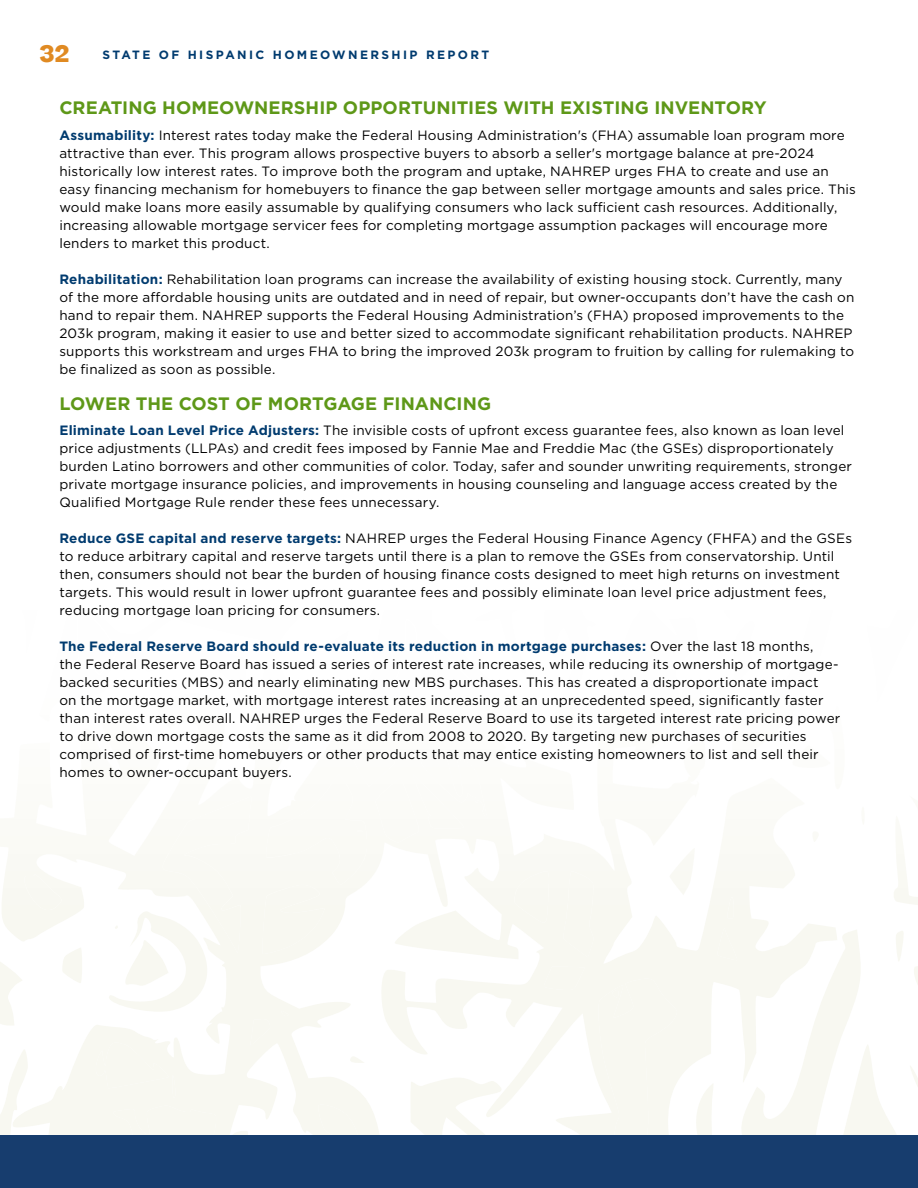
<style>
.page{position:relative;width:918px;height:1188px;background:#fff}
.page>*{position:absolute;margin:0;border:0;box-sizing:border-box;transform-origin:0 0}
.t1{font:700 23.85px "Venice Blvd";color:#e08a22}
.t2{font:700 18px "Gotham";letter-spacing:.005em;color:#5e9818}
.t3{font:13.5px/18px "Gotham";letter-spacing:.01em;color:#000}
.t4{font:700 12px "Gotham";letter-spacing:.2em;color:#003b6f}
.s1{font-weight:700;color:#003b6f}
</style>
<div class="page">
<svg style="left:0;top:854px;width:918px;height:282px"></svg>
<div style="left:0;top:1136px;width:918px;height:52px;background:#173d6e"></div>
<h1 class="t1" style="left:39px;top:39px;width:32px">32</h1>
<p class="t4" style="left:102px;top:47px;width:388px">STATE OF HISPANIC HOMEOWNERSHIP REPORT</p>
<h2 class="t2" style="left:59px;top:96px;width:709px">CREATING HOMEOWNERSHIP OPPORTUNITIES WITH EXISTING INVENTORY</h2>
<p class="t3" style="left:59px;top:126px;width:798px"><span class="s1">Assumability:</span> Interest rates today make the Federal Housing Administration's (FHA) assumable loan program more attractive than ever. This program allows prospective buyers to absorb a seller's mortgage balance at pre-2024 historically low interest rates. To improve both the program and uptake, NAHREP urges FHA to create and use an easy financing mechanism for homebuyers to finance the gap between seller mortgage amounts and sales price. This would make loans more easily assumable by qualifying consumers who lack sufficient cash resources. Additionally, increasing allowable mortgage servicer fees for completing mortgage assumption packages will encourage more lenders to market this product.</p>
<p class="t3" style="left:59px;top:270px;width:797px"><span class="s1">Rehabilitation:</span> Rehabilitation loan programs can increase the availability of existing housing stock. Currently, many of the more affordable housing units are outdated and in need of repair, but owner-occupants don’t have the cash on hand to repair them. NAHREP supports the Federal Housing Administration’s (FHA) proposed improvements to the 203k program, making it easier to use and better sized to accommodate significant rehabilitation products. NAHREP supports this workstream and urges FHA to bring the improved 203k program to fruition by calling for rulemaking to be finalized as soon as possible.</p>
<h2 class="t2" style="left:59px;top:391px;width:433px">LOWER THE COST OF MORTGAGE FINANCING</h2>
<p class="t3" style="left:59px;top:421px;width:794px"><span class="s1">Eliminate Loan Level Price Adjusters:</span> The invisible costs of upfront excess guarantee fees, also known as loan level price adjustments (LLPAs) and credit fees imposed by Fannie Mae and Freddie Mac (the GSEs) disproportionately burden Latino borrowers and other communities of color. Today, safer and sounder unwriting requirements, stronger private mortgage insurance policies, and improvements in housing counseling and language access created by the Qualified Mortgage Rule render these fees unnecessary.</p>
<p class="t3" style="left:59px;top:529px;width:794px"><span class="s1">Reduce GSE capital and reserve targets:</span> NAHREP urges the Federal Housing Finance Agency (FHFA) and the GSEs to reduce arbitrary capital and reserve targets until there is a plan to remove the GSEs from conservatorship. Until then, consumers should not bear the burden of housing finance costs designed to meet high returns on investment targets. This would result in lower upfront guarantee fees and possibly eliminate loan level price adjustment fees, reducing mortgage loan pricing for consumers.</p>
<p class="t3" style="left:59px;top:637px;width:783px"><span class="s1">The Federal Reserve Board should re-evaluate its reduction in mortgage purchases:</span> Over the last 18 months,<br>the Federal Reserve Board has issued a series of interest rate increases, while reducing its ownership of mortgage&shy;backed securities (MBS) and nearly eliminating new MBS purchases. This has created a disproportionate impact<br>on the mortgage market, with mortgage interest rates increasing at an unprecedented speed, significantly faster than interest rates overall. NAHREP urges the Federal Reserve Board to use its targeted interest rate pricing power to drive down mortgage costs the same as it did from 2008 to 2020. By targeting new purchases of securities comprised of first-time homebuyers or other products that may entice existing homeowners to list and sell their homes to owner-occupant buyers.</p>
</div>
